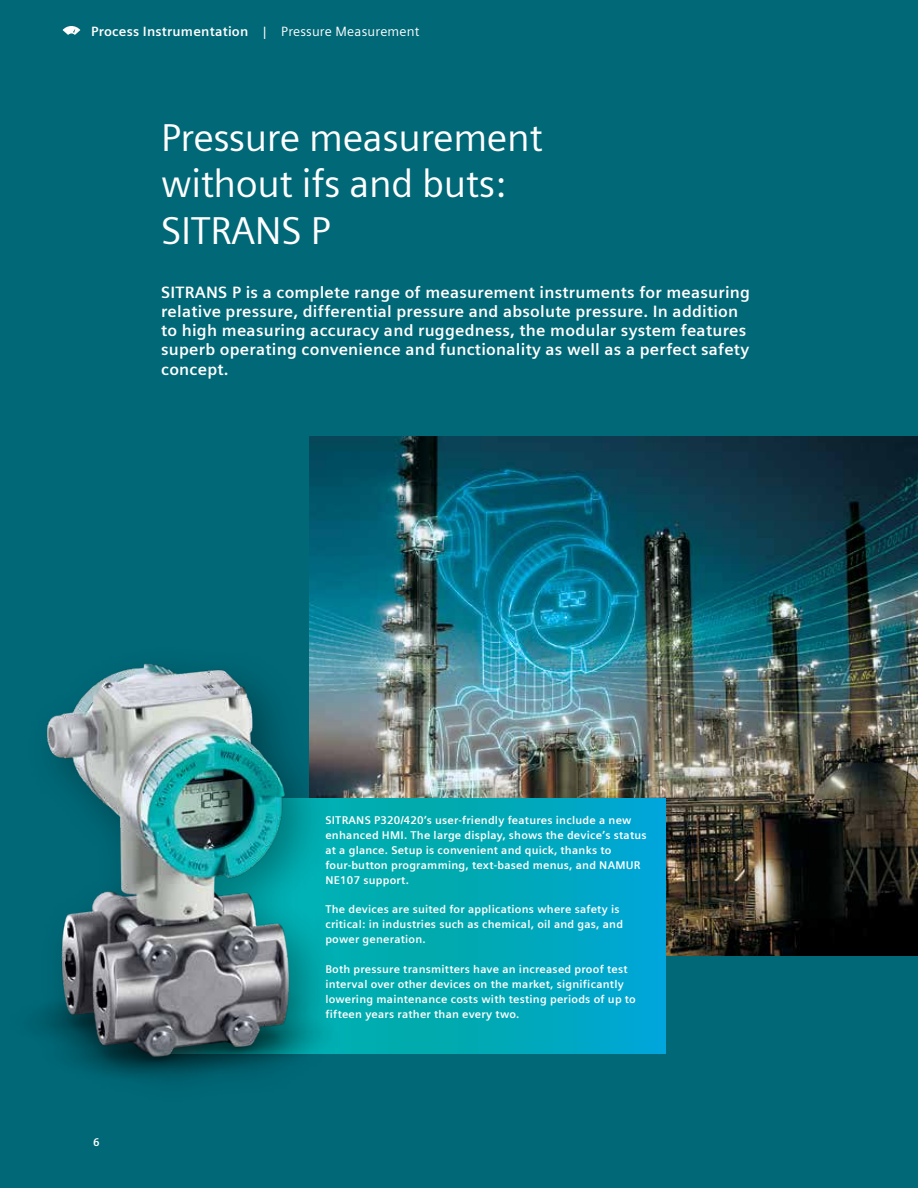
<style>
.page{position:relative;width:918px;height:1188px;background:#006877}
.page>*{position:absolute;margin:0;border:0;box-sizing:border-box;transform-origin:0 0}
.t1{font:39px/46.8px "Siemens Sans Global";letter-spacing:-.01em;color:#fff}
.t2{font:700 16.5px/19.2px "Siemens Sans Global";letter-spacing:.015em;color:#fff}
.t3{font:700 13.5px "Siemens Sans Global";letter-spacing:.015em;color:#fff}
.t4{font:700 11.25px/14.9px "Siemens Sans Global";letter-spacing:.02em;color:#fff}
.s1{font-weight:400}
</style>
<div class="page">
<img style="left:310px;top:437px;width:608px;height:518px">
<svg style="left:369px;top:799px;width:297px;height:255px"></svg>
<svg style="left:63px;top:26px;width:17px;height:9px"></svg>
<img style="left:309px;top:636px;width:60px;height:418px">
<div style="left:24px;top:642px;width:318px;height:466px;background:#000;opacity:.35"></div>
<p class="t3" style="left:91px;top:24px;width:330px">Process Instrumentation <span class="s1">| Pressure Measurement</span></p>
<h1 class="t1" style="left:161px;top:114px;width:383px">Pressure measurement without ifs and buts:<br>SITRANS P</h1>
<p class="t2" style="left:161px;top:283px;width:591px">SITRANS P is a complete range of measurement instruments for measuring relative pressure, differential pressure and absolute pressure. In addition to high measuring accuracy and ruggedness, the modular system features superb operating convenience and functionality as well as a perfect safety concept.</p>
<p class="t4" style="left:93px;top:1135px;width:8px">6</p>
<p class="t4" style="left:325px;top:813px;width:323px">SITRANS P320/420’s user-friendly features include a new enhanced HMI. The large display, shows the device’s status at a glance. Setup is convenient and quick, thanks to four-button programming, text-based menus, and NAMUR NE107 support.</p>
<p class="t4" style="left:325px;top:902px;width:299px">The devices are suited for applications where safety is critical: in industries such as chemical, oil and gas, and power generation.</p>
<p class="t4" style="left:325px;top:962px;width:312px">Both pressure transmitters have an increased proof test interval over other devices on the market, significantly lowering maintenance costs with testing periods of up to fifteen years rather than every two.</p>
</div>
